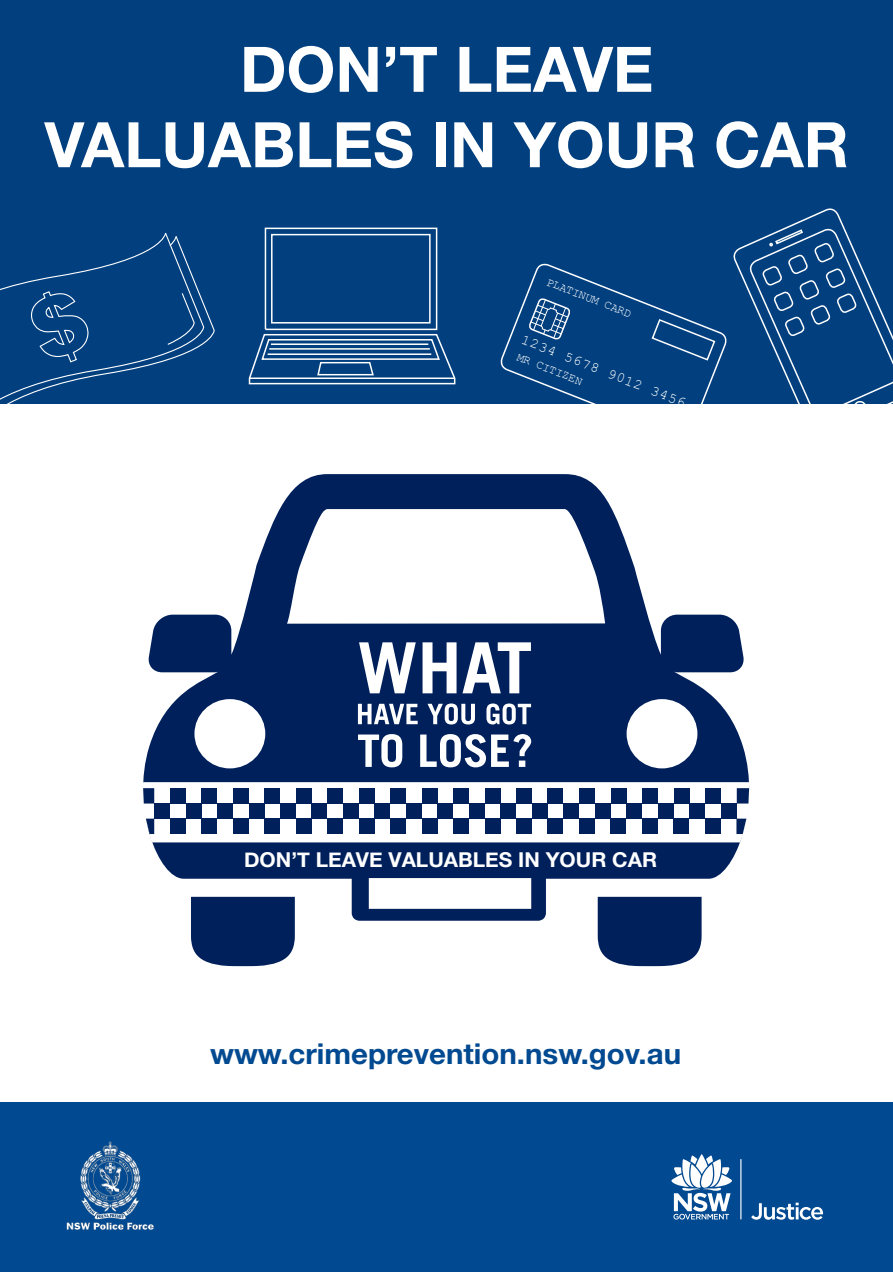
<style>
.page{position:relative;width:893px;height:1272px;background:#fff}
.page>*{position:absolute;margin:0;border:0;box-sizing:border-box;transform-origin:0 0}
.body{font:700 62.78px/75.4px "Helvetica Neue LT Std";color:#fff;text-align:center}
.Paragraph{font:700 28.8px "Helvetica Neue LT Std";color:#014990}
.t1{font:700 20.48px "Helvetica Neue";color:#fff}
.body-2{font:14.25px "Courier New";color:#fff}
.body-3{font:12px "Courier New";color:#fff}
</style>
<div class="page">
<div style="left:0;top:0;width:893px;height:403px;background:#013f7e"></div>
<svg style="left:0;top:232px;width:215px;height:172px"></svg>
<svg style="left:499px;top:208px;width:394px;height:196px"></svg>
<svg style="left:248px;top:227px;width:208px;height:158px"></svg>
<hr style="left:271px;top:343px;width:157px;height:2px;background:#fff">
<hr style="left:269px;top:348px;width:161px;height:1px;background:#fff">
<hr style="left:268px;top:353px;width:163px;height:2px;background:#fff">
<div style="left:271px;top:234px;width:160px;height:89px;border:2px solid #fff"></div>
<div style="left:0;top:1102px;width:893px;height:169px;background:#014990"></div>
<hr style="left:740px;top:1158px;width:1px;height:61px;background:#fff">
<svg style="left:671px;top:1154px;width:61px;height:65px"></svg>
<svg style="left:751px;top:1202px;width:72px;height:17px"></svg>
<svg style="left:143px;top:474px;width:606px;height:446px;fill:#00205b"></svg>
<svg style="left:598px;top:896px;width:104px;height:70px;background:#112f66"></svg>
<svg style="left:191px;top:896px;width:104px;height:70px;background:#112f66"></svg>
<svg style="left:143px;top:782px;width:607px;height:60px"></svg>
<svg style="left:359px;top:642px;width:57px;height:51px"></svg>
<svg style="left:423px;top:642px;width:108px;height:51px"></svg>
<svg style="left:358px;top:703px;width:60px;height:21px"></svg>
<svg style="left:427px;top:703px;width:48px;height:21px"></svg>
<svg style="left:486px;top:703px;width:45px;height:21px"></svg>
<svg style="left:358px;top:734px;width:44px;height:33px"></svg>
<svg style="left:420px;top:734px;width:111px;height:33px"></svg>
<div style="left:627px;top:699px;width:70px;height:69px;background:#fff;border-radius:50%"></div>
<div style="left:194px;top:699px;width:71px;height:69px;background:#fff;border-radius:50%"></div>
<img style="left:66px;top:1141px;width:88px;height:89px">
<p class="body" style="left:45px;top:30px;width:806px">DON’T LEAVE<br>VALUABLES IN YOUR CAR</p>
<p class="body-3" style="left:550px;top:274px;width:91px;rotate:21deg">PLATINUM CARD</p>
<p class="body-2" style="left:525px;top:331px;width:177px;rotate:21deg">1234 5678 9012 3456</p>
<p class="body-3" style="left:520px;top:349px;width:71px;rotate:21deg">MR CITIZEN</p>
<p class="t1" style="left:244px;top:847px;width:414px">DON’T LEAVE VALUABLES IN YOUR CAR</p>
<p class="Paragraph" style="left:210px;top:1035px;width:473px">www.crimeprevention.nsw.gov.au</p>
</div>
